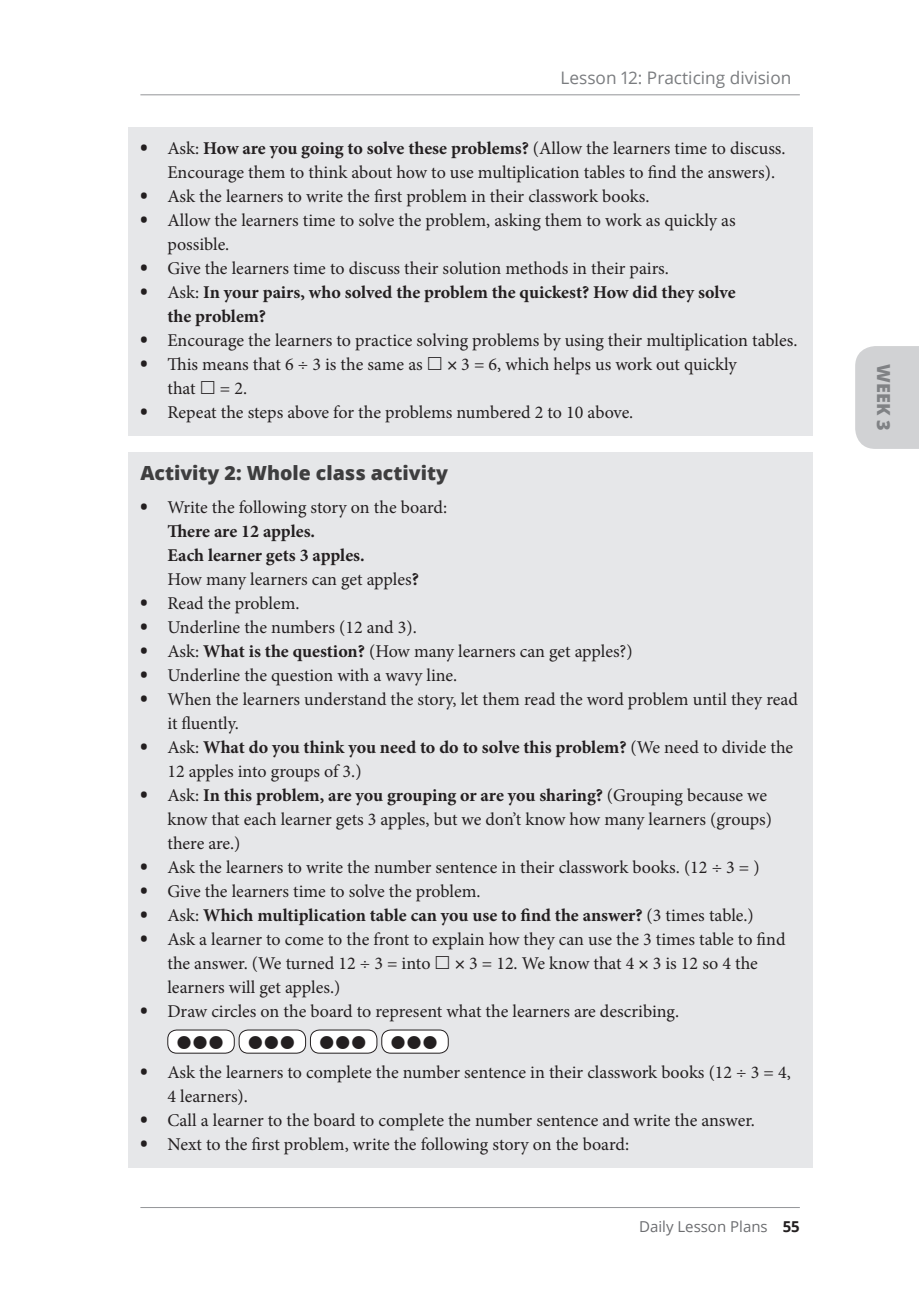
<style>
.page{position:relative;width:919px;height:1289px;background:#fff}
.page>*{position:absolute;margin:0;border:0;box-sizing:border-box;transform-origin:0 0}
.t1{font:800 19.5px "Open Sans";color:#3e3e3f}
.t2{font:18px/24px "Minion Pro";letter-spacing:-.005em;color:#231f20}
.t3{font:700 18px/24px "Minion Pro";color:#231f20}
.t4{font:800 18px "Open Sans";color:#808285}
.t5{font:17.25px "Open Sans";color:#7a7c7f}
.t6{font:15px "Open Sans";color:#6c6d70}
.s1{font-family:"Open Sans";font-weight:800}
.s2{font-weight:700}
.s3{font-weight:400}
.s4{font-weight:700;color:#231f20}
</style>
<div class="page">
<hr style="left:140px;top:1207px;width:659px;height:1px;background:#939598">
<div style="left:855px;top:346px;width:63px;height:103px;background:#d1d2d4"></div>
<hr style="left:140px;top:94px;width:659px;height:1px;background:#939598">
<div style="left:128px;top:128px;width:684px;height:68px;background:#e6e7e9"></div>
<div style="left:128px;top:176px;width:684px;height:44px;background:#e6e7e9"></div>
<div style="left:128px;top:200px;width:684px;height:68px;background:#e6e7e9"></div>
<div style="left:128px;top:248px;width:684px;height:44px;background:#e6e7e9"></div>
<div style="left:128px;top:272px;width:684px;height:68px;background:#e6e7e9"></div>
<div style="left:128px;top:320px;width:684px;height:44px;background:#e6e7e9"></div>
<div style="left:128px;top:343px;width:684px;height:69px;background:#e6e7e9"></div>
<div style="left:128px;top:392px;width:684px;height:44px;background:#e6e7e9"></div>
<div style="left:128px;top:452px;width:684px;height:45px;background:#e6e7e9"></div>
<div style="left:128px;top:486px;width:684px;height:44px;background:#e6e7e9"></div>
<div style="left:128px;top:510px;width:684px;height:44px;background:#e6e7e9"></div>
<div style="left:128px;top:534px;width:684px;height:44px;background:#e6e7e9"></div>
<div style="left:128px;top:558px;width:684px;height:44px;background:#e6e7e9"></div>
<div style="left:128px;top:582px;width:684px;height:44px;background:#e6e7e9"></div>
<div style="left:128px;top:606px;width:684px;height:44px;background:#e6e7e9"></div>
<div style="left:128px;top:630px;width:684px;height:44px;background:#e6e7e9"></div>
<div style="left:128px;top:654px;width:684px;height:44px;background:#e6e7e9"></div>
<div style="left:128px;top:678px;width:684px;height:68px;background:#e6e7e9"></div>
<div style="left:128px;top:726px;width:684px;height:68px;background:#e6e7e9"></div>
<div style="left:128px;top:774px;width:684px;height:92px;background:#e6e7e9"></div>
<div style="left:128px;top:846px;width:684px;height:44px;background:#e6e7e9"></div>
<div style="left:128px;top:870px;width:684px;height:44px;background:#e6e7e9"></div>
<div style="left:128px;top:894px;width:684px;height:44px;background:#e6e7e9"></div>
<div style="left:128px;top:918px;width:684px;height:92px;background:#e6e7e9"></div>
<div style="left:128px;top:990px;width:684px;height:44px;background:#e6e7e9"></div>
<div style="left:128px;top:1027px;width:684px;height:44px;background:#e6e7e9"></div>
<div style="left:128px;top:1050px;width:684px;height:69px;background:#e6e7e9"></div>
<div style="left:128px;top:1098px;width:684px;height:45px;background:#e6e7e9"></div>
<div style="left:128px;top:1122px;width:684px;height:45px;background:#e6e7e9"></div>
<div style="left:168px;top:1030px;width:66px;height:23px;background:#fff;border-radius:9px"></div>
<div style="left:167px;top:1029px;width:68px;height:24px;border:1px solid #231f20;border-radius:9px"></div>
<div style="left:239px;top:1030px;width:66px;height:23px;background:#fff;border-radius:9px"></div>
<div style="left:239px;top:1029px;width:67px;height:24px;border:1px solid #231f20;border-radius:9px"></div>
<div style="left:310px;top:1030px;width:67px;height:23px;background:#fff;border-radius:9px"></div>
<div style="left:310px;top:1029px;width:67px;height:24px;border:1px solid #231f20;border-radius:9px"></div>
<div style="left:382px;top:1030px;width:66px;height:23px;background:#fff;border-radius:9px"></div>
<div style="left:381px;top:1029px;width:67px;height:24px;border:1px solid #231f20;border-radius:9px"></div>
<p class="t5" style="left:560px;top:66px;width:232px">Lesson 12: Practicing division</p>
<p class="t2" style="left:167px;top:136px;width:619px;text-indent:-27px"><span class="s1">•</span> Ask: <span class="s2">How are you going to solve these problems?</span> (Allow the learners time to discuss.<br>Encourage them to think about how to use multiplication tables to find the answers).</p>
<p class="t2" style="left:140px;top:184px;width:510px"><span class="s1">•</span> Ask the learners to write the first problem in their classwork books.</p>
<p class="t2" style="left:167px;top:208px;width:569px;text-indent:-27px"><span class="s1">•</span> Allow the learners time to solve the problem, asking them to work as quickly as possible.</p>
<p class="t2" style="left:140px;top:256px;width:530px"><span class="s1">•</span> Give the learners time to discuss their solution methods in their pairs.</p>
<p class="t3" style="left:167px;top:280px;width:569px;text-indent:-27px"><span class="s1">•</span> <span class="s3">Ask:</span> In your pairs, who solved the problem the quickest? How did they solve the problem?</p>
<p class="t2" style="left:140px;top:328px;width:658px"><span class="s1">•</span> Encourage the learners to practice solving problems by using their multiplication tables.</p>
<p class="t2" style="left:140px;top:352px;width:284px"><span class="s1">•</span> This means that 6 ÷ 3 is the same as</p>
<p class="t2" style="left:447px;top:352px;width:291px"><span class="s2">×</span> 3 = 6, which helps us work out quickly</p>
<p class="t2" style="left:167px;top:376px;width:30px">that</p>
<p class="t2" style="left:220px;top:376px;width:29px">= 2.</p>
<p class="t2" style="left:140px;top:400px;width:494px"><span class="s1">•</span> Repeat the steps above for the problems numbered 2 to 10 above.</p>
<p class="t1" style="left:140px;top:458px;width:309px">Activity 2: Whole class activity</p>
<p class="t2" style="left:167px;top:495px;width:281px;text-indent:-27px"><span class="s1">•</span> Write the following story on the board:<br><span class="s2">There are 12 apples.<br>Each learner gets 3 apples.<br></span>How many learners can get apples<span class="s2">?</span></p>
<p class="t2" style="left:140px;top:591px;width:161px"><span class="s1">•</span> Read the problem.</p>
<p class="t2" style="left:140px;top:615px;width:278px"><span class="s1">•</span> Underline the numbers (12 and 3).</p>
<p class="t2" style="left:140px;top:639px;width:493px"><span class="s1">•</span> Ask: <span class="s2">What is the question?</span> (How many learners can get apples?)</p>
<p class="t2" style="left:140px;top:663px;width:318px"><span class="s1">•</span> Underline the question with a wavy line.</p>
<p class="t2" style="left:167px;top:687px;width:632px;text-indent:-27px"><span class="s1">•</span> When the learners understand the story, let them read the word problem until they read it fluently.</p>
<p class="t2" style="left:167px;top:735px;width:627px;text-indent:-27px"><span class="s1">•</span> Ask: <span class="s2">What do you think you need to do to solve this problem?</span> (We need to divide the<br>12 apples into groups of 3.)</p>
<p class="t2" style="left:167px;top:783px;width:606px;text-indent:-27px"><span class="s1">•</span> Ask: <span class="s2">In this problem, are you grouping or are you sharing?</span> (Grouping because we know that each learner gets 3 apples, but we don’t know how many learners (groups) there are.)</p>
<p class="t2" style="left:140px;top:855px;width:620px"><span class="s1">•</span> Ask the learners to write the number sentence in their classwork books. (12 ÷ 3 = )</p>
<p class="t2" style="left:140px;top:879px;width:342px"><span class="s1">•</span> Give the learners time to solve the problem.</p>
<p class="t3" style="left:140px;top:902px;width:615px"><span class="s1">•</span> <span class="s3">Ask:</span> Which multiplication table can you use to find the answer? <span class="s3">(3 times table.)</span></p>
<p class="t2" style="left:167px;top:926px;width:619px;text-indent:-27px"><span class="s1">•</span> Ask a learner to come to the front to explain how they can use the 3 times table to find the answer. (We turned 12 ÷ 3 = into</p>
<p class="t2" style="left:455px;top:950px;width:304px"><span class="s2">×</span> 3 = 12. We know that 4 <span class="s2">×</span> 3 is 12 so 4 the</p>
<p class="t2" style="left:167px;top:974px;width:174px">learners will get apples.)</p>
<p class="t2" style="left:140px;top:998px;width:540px"><span class="s1">•</span> Draw circles on the board to represent what the learners are describing.</p>
<p class="t2" style="left:167px;top:1059px;width:625px;text-indent:-27px"><span class="s1">•</span> Ask the learners to complete the number sentence in their classwork books (12 ÷ 3 = 4,<br>4 learners).</p>
<p class="t2" style="left:140px;top:1107px;width:616px"><span class="s1">•</span> Call a learner to the board to complete the number sentence and write the answer.</p>
<p class="t2" style="left:140px;top:1131px;width:490px"><span class="s1">•</span> Next to the first problem, write the following story on the board:</p>
<p class="t6" style="left:639px;top:1216px;width:162px">Daily Lesson Plans <span class="s4">55</span></p>
<p class="t4" style="left:897px;top:364px;width:68px;rotate:90deg">WEEK 3</p>
</div>
